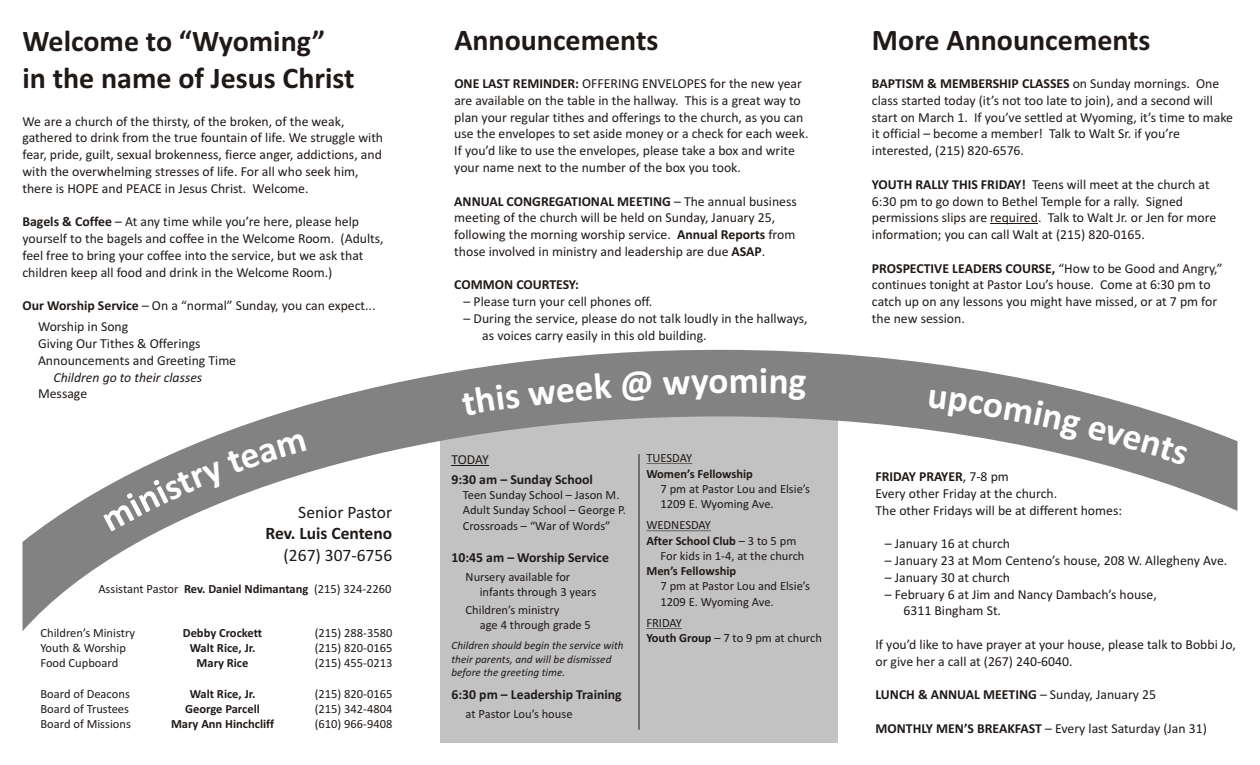
<style>
.page{position:relative;width:1260px;height:765px;background:#fff}
.page>*{position:absolute;margin:0;border:0;box-sizing:border-box;transform-origin:0 0}
.t1{font:700 37.5px "Calibri";color:#fff}
.t2{font:700 30px/36.6px "Calibri";color:#1f1a17}
.t3{font:17.5px "Calibri";color:#1f1a17}
.t4{font:700 17.5px "Calibri";color:#1f1a17}
.t5{font:13.75px/16.8px "Calibri";color:#1f1a17}
.t6{font:700 13.75px "Calibri";color:#1f1a17}
.t7{font:italic 13.75px "Calibri";color:#1f1a17}
.t8{font:12.5px/15.2px "Calibri";color:#1f1a17}
.t9{font:700 12.5px/15.2px "Calibri";color:#1f1a17;text-align:center}
.t10{font:italic 11.25px/13.8px "Calibri";color:#1f1a17}
.s1{font-weight:700}
.s2{font-weight:400}
</style>
<div class="page">
<div style="left:440px;top:395px;width:398px;height:347px;background:#c2c2c2"></div>
<hr style="left:639px;top:454px;width:1px;height:276px;background:#1f1a17">
<svg style="left:22px;top:350px;width:1216px;height:281px"></svg>
<hr style="left:990px;top:224px;width:48px;height:1px;background:#1f1a17">
<svg style="left:622px;top:370px;width:30px;height:31px"></svg>
<svg style="left:663px;top:375px;width:27px;height:20px"></svg>
<svg style="left:771px;top:375px;width:35px;height:25px"></svg>
<div style="left:528px;top:372px;width:84px;height:34px;background:#828282"></div>
<div style="left:461px;top:384px;width:59px;height:32px;background:#828282"></div>
<div style="left:929px;top:389px;width:152px;height:52px;background:#828282"></div>
<div style="left:1087px;top:419px;width:101px;height:47px;background:#828282"></div>
<svg style="left:103px;top:432px;width:204px;height:99px"></svg>
<h2 class="t2" style="left:22px;top:25px;width:334px">Welcome to “Wyoming” in the name of Jesus Christ</h2>
<p class="t5" style="left:22px;top:114px;width:362px">We are a church of the thirsty, of the broken, of the weak, gathered to drink from the true fountain of life. We struggle with fear, pride, guilt, sexual brokenness, fierce anger, addictions, and with the overwhelming stresses of life. For all who seek him, there is HOPE and PEACE in Jesus Christ. Welcome.</p>
<p class="t5" style="left:22px;top:215px;width:363px"><span class="s1">Bagels &amp; Coffee</span> – At any time while you’re here, please help yourself to the bagels and coffee in the Welcome Room. (Adults, feel free to bring your coffee into the service, but we ask that children keep all food and drink in the Welcome Room.)</p>
<p class="t5" style="left:38px;top:296px;width:339px;line-height:21px;text-indent:-16px"><span class="s1">Our Worship Service</span> – On a “normal” Sunday, you can expect...<br>Worship in Song</p>
<p class="t5" style="left:38px;top:336px;width:200px">Giving Our Tithes &amp; Offerings<br>Announcements and Greeting Time</p>
<p class="t7" style="left:54px;top:371px;width:150px">Children go to their classes</p>
<p class="t5" style="left:38px;top:387px;width:51px">Message</p>
<p class="t3" style="left:298px;top:505px;width:95px">Senior Pastor</p>
<p class="t4" style="left:265px;top:526px;width:128px">Rev. Luis Centeno</p>
<p class="t3" style="left:284px;top:548px;width:110px">(267) 307-6756</p>
<p class="t8" style="left:98px;top:583px;width:295px">Assistant Pastor <span class="s1">Rev. Daniel Ndimantang</span> (215) 324-2260</p>
<p class="t8" style="left:40px;top:626px;width:96px">Children’s Ministry<br>Youth &amp; Worship<br>Food Cupboard</p>
<p class="t8" style="left:40px;top:687px;width:92px">Board of Deacons<br>Board of Trustees<br>Board of Missions</p>
<p class="t8" style="left:315px;top:626px;width:79px;text-align:justify">(215) 288-3580 (215) 820-0165 (215) 455-0213</p>
<p class="t8" style="left:315px;top:687px;width:79px;text-align:justify">(215) 820-0165 (215) 342-4804 (610) 966-9408</p>
<p class="t9" style="left:183px;top:626px;width:81px">Debby Crockett<br>Walt Rice, Jr.<br>Mary Rice</p>
<p class="t9" style="left:171px;top:687px;width:105px">Walt Rice, Jr.<br>George Parcell<br>Mary Ann Hinchcliff</p>
<h2 class="t2" style="left:454px;top:24px;width:206px">Announcements</h2>
<p class="t5" style="left:454px;top:76px;width:356px"><span class="s1">ONE LAST REMINDER:</span> OFFERING ENVELOPES for the new year are available on the table in the hallway. This is a great way to plan your regular tithes and offerings to the church, as you can use the envelopes to set aside money or a check for each week.<br>If you’d like to use the envelopes, please take a box and write your name next to the number of the box you took.</p>
<p class="t5" style="left:454px;top:194px;width:344px"><span class="s1">ANNUAL CONGREGATIONAL MEETING</span> – The annual business meeting of the church will be held on Sunday, January 25, following the morning worship service. <span class="s1">Annual Reports</span> from those involved in ministry and leadership are due <span class="s1">ASAP</span>.</p>
<p class="t6" style="left:454px;top:279px;width:126px">COMMON COURTESY:</p>
<p class="t5" style="left:464px;top:294px;width:190px">– Please turn your cell phones off.</p>
<p class="t5" style="left:482px;top:311px;width:327px;text-indent:-19px">– During the service, please do not talk loudly in the hallways, as voices carry easily in this old building.</p>
<h1 class="t1" style="left:691px;top:365px;width:79px;rotate:-1deg">yomi</h1>
<p class="t5" style="left:452px;top:452px;width:39px">TODAY</p>
<p class="t6" style="left:451px;top:473px;width:143px">9:30 am – Sunday School</p>
<p class="t8" style="left:463px;top:488px;width:165px">Teen Sunday School – Jason M.<br>Adult Sunday School – George P.<br>Crossroads – “War of Words”</p>
<p class="t6" style="left:451px;top:551px;width:159px">10:45 am – Worship Service</p>
<p class="t8" style="left:480px;top:570px;width:118px;text-indent:-14px">Nursery available for infants through 3 years</p>
<p class="t8" style="left:466px;top:603px;width:95px">Children’s ministry</p>
<p class="t10" style="left:451px;top:639px;width:174px">Children should begin the service with their parents, and will be dismissed before the greeting time.</p>
<p class="t8" style="left:480px;top:619px;width:113px">age 4 through grade 5</p>
<p class="t6" style="left:451px;top:689px;width:172px">6:30 pm – Leadership Training</p>
<p class="t8" style="left:466px;top:707px;width:108px">at Pastor Lou’s house</p>
<p class="t8" style="left:646px;top:452px;width:47px">TUESDAY</p>
<p class="t9" style="left:646px;top:467px;width:108px">Women’s Fellowship</p>
<p class="t8" style="left:661px;top:482px;width:151px">7 pm at Pastor Lou and Elsie’s<br>1209 E. Wyoming Ave.</p>
<p class="t8" style="left:646px;top:519px;width:66px">WEDNESDAY</p>
<p class="t9" style="left:646px;top:534px;width:151px">After School Club <span class="s2">– 3 to 5 pm</span></p>
<p class="t8" style="left:661px;top:549px;width:146px">For kids in 1-4, at the church</p>
<p class="t9" style="left:646px;top:564px;width:91px">Men’s Fellowship</p>
<p class="t8" style="left:661px;top:580px;width:151px">7 pm at Pastor Lou and Elsie’s<br>1209 E. Wyoming Ave.</p>
<p class="t8" style="left:646px;top:616px;width:177px">FRIDAY<br><span class="s1">Youth Group</span> – 7 to 9 pm at church</p>
<h2 class="t2" style="left:872px;top:24px;width:280px">More Announcements</h2>
<p class="t5" style="left:872px;top:76px;width:363px"><span class="s1">BAPTISM &amp; MEMBERSHIP CLASSES</span> on Sunday mornings. One class started today (it’s not too late to join), and a second will start on March 1. If you’ve settled at Wyoming, it’s time to make it official – become a member! Talk to Walt Sr. if you’re interested, (215) 820-6576.</p>
<p class="t5" style="left:872px;top:177px;width:346px"><span class="s1">YOUTH RALLY THIS FRIDAY!</span> Teens will meet at the church at 6:30 pm to go down to Bethel Temple for a rally. Signed permissions slips are required. Talk to Walt Jr. or Jen for more information; you can call Walt at (215) 820-0165.</p>
<p class="t5" style="left:872px;top:261px;width:352px"><span class="s1">PROSPECTIVE LEADERS COURSE,</span> “How to be Good and Angry,” continues tonight at Pastor Lou’s house. Come at 6:30 pm to catch up on any lessons you might have missed, or at 7 pm for the new session.</p>
<p class="t5" style="left:876px;top:469px;width:248px"><span class="s1">FRIDAY PRAYER</span>, 7-8 pm<br>Every other Friday at the church.<br>The other Fridays will be at different homes:</p>
<p class="t5" style="left:885px;top:537px;width:127px">– January 16 at church</p>
<p class="t5" style="left:885px;top:553px;width:344px">– January 23 at Mom Centeno’s house, 208 W. Allegheny Ave.</p>
<p class="t5" style="left:885px;top:570px;width:127px">– January 30 at church</p>
<p class="t5" style="left:903px;top:587px;width:255px;text-indent:-19px">– February 6 at Jim and Nancy Dambach’s house,<br>6311 Bingham St.</p>
<p class="t5" style="left:876px;top:637px;width:362px">If you’d like to have prayer at your house, please talk to Bobbi Jo, or give her a call at (267) 240-6040.</p>
<p class="t6" style="left:875px;top:689px;width:282px">LUNCH &amp; ANNUAL MEETING <span class="s2">– Sunday, January 25</span></p>
<p class="t5" style="left:875px;top:721px;width:333px"><span class="s1">MONTHLY MEN’S BREAKFAST</span> – Every last Saturday (Jan 31)</p>
</div>
